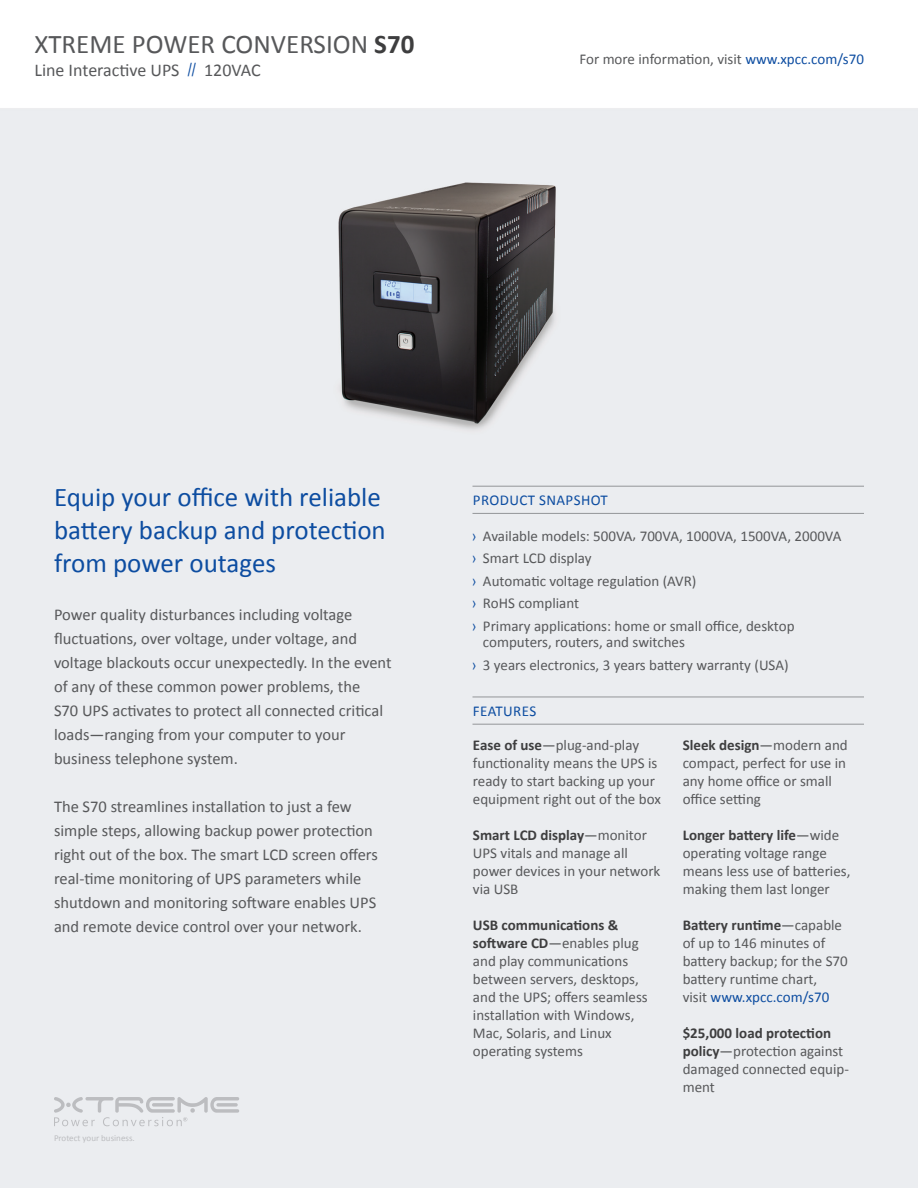
<style>
.page{position:relative;width:918px;height:1188px;background:#fff}
.page>*{position:absolute;margin:0;border:0;box-sizing:border-box;transform-origin:0 0}
.t1{font:27px/33px "Calibri";color:#0d4da1}
.t2{font:27px "Calibri";color:#57585a}
.t3{font:18px "Calibri";color:#57585a}
.t4{font:16.5px/24px "Calibri";color:#57585a}
.t5{font:15px/18px "Calibri";color:#57585a}
.t6{font:15px "Calibri";letter-spacing:.025em;color:#0d4da1}
.t7{font:9px "Calibri";color:#bcbdc0}
.s1{font-weight:700;color:#3e3e3f}
.s2{font-family:"Arial Narrow";color:#0d4da1}
.s3{color:#0d4da1}
</style>
<div class="page">
<div style="left:0;top:108px;width:918px;height:1080px;background:#ebedf0"></div>
<hr style="left:472px;top:486px;width:392px;height:1px;background:#939598">
<hr style="left:472px;top:513px;width:392px;height:1px;background:#939598">
<hr style="left:472px;top:697px;width:392px;height:1px;background:#939598">
<hr style="left:472px;top:724px;width:392px;height:1px;background:#939598">
<svg style="left:54px;top:1097px;width:185px;height:29px;background:#dddfe2"></svg>
<p class="t2" style="left:34px;top:27px;width:381px">XTREME POWER CONVERSION <span class="s1">S70</span></p>
<p class="t3" style="left:34px;top:58px;width:228px">Line Interactive UPS <span class="s2">//</span> 120VAC</p>
<p class="t5" style="left:579px;top:50px;width:286px">For more information, visit <span class="s3">www.xpcc.com/s70</span></p>
<p class="t1" style="left:54px;top:481px;width:333px">Equip your office with reliable battery backup and protection from power outages</p>
<p class="t4" style="left:54px;top:603px;width:339px">Power quality disturbances including voltage fluctuations, over voltage, under voltage, and voltage blackouts occur unexpectedly. In the event of any of these common power problems, the<br>S70 UPS activates to protect all connected critical loads—ranging from your computer to your business telephone system.</p>
<p class="t4" style="left:54px;top:795px;width:325px">The S70 streamlines installation to just a few simple steps, allowing backup power protection right out of the box. The smart LCD screen offers real-time monitoring of UPS parameters while shutdown and monitoring software enables UPS and remote device control over your network.</p>
<p class="t7" style="left:54px;top:1133px;width:82px">Protect your business.</p>
<p class="t6" style="left:473px;top:491px;width:136px">PRODUCT SNAPSHOT</p>
<p class="t5" style="left:472px;top:525px;width:371px;line-height:22.5px"><span class="s2">›</span> Available models: 500VA, 700VA, 1000VA, 1500VA, 2000VA <span class="s2">›</span> Smart LCD display<br><span class="s2">›</span> Automatic voltage regulation (AVR)</p>
<p class="t5" style="left:472px;top:594px;width:109px"><span class="s2">›</span> RoHS compliant</p>
<p class="t5" style="left:483px;top:618px;width:313px;line-height:16.5px;text-indent:-11px"><span class="s2">›</span> Primary applications: home or small office, desktop computers, routers, and switches</p>
<p class="t5" style="left:472px;top:656px;width:318px"><span class="s2">›</span> 3 years electronics, 3 years battery warranty (USA)</p>
<p class="t6" style="left:473px;top:702px;width:65px">FEATURES</p>
<p class="t5" style="left:473px;top:737px;width:189px"><span class="s1">Ease of use</span>—plug-and-play functionality means the UPS is ready to start backing up your equipment right out of the box</p>
<p class="t5" style="left:473px;top:827px;width:189px"><span class="s1">Smart LCD display</span>—monitor<br>UPS vitals and manage all power devices in your network via USB</p>
<p class="t5" style="left:473px;top:917px;width:176px"><span class="s1">USB communications &amp; software CD</span>—enables plug and play communications between servers, desktops, and the UPS; offers seamless installation with Windows,<br>Mac, Solaris, and Linux operating systems</p>
<p class="t5" style="left:683px;top:737px;width:167px"><span class="s1">Sleek design</span>—modern and compact, perfect for use in any home office or small office setting</p>
<p class="t5" style="left:683px;top:827px;width:169px"><span class="s1">Longer battery life</span>—wide operating voltage range means less use of batteries, making them last longer</p>
<p class="t5" style="left:683px;top:917px;width:167px"><span class="s1">Battery runtime</span>—capable of up to 146 minutes of battery backup; for the S70 battery runtime chart,<br>visit <span class="s3">www.xpcc.com/s70</span></p>
<p class="t5" style="left:683px;top:1025px;width:168px"><span class="s1">$25,000 load protection policy</span>—protection against damaged connected equip&shy;ment</p>
</div>
